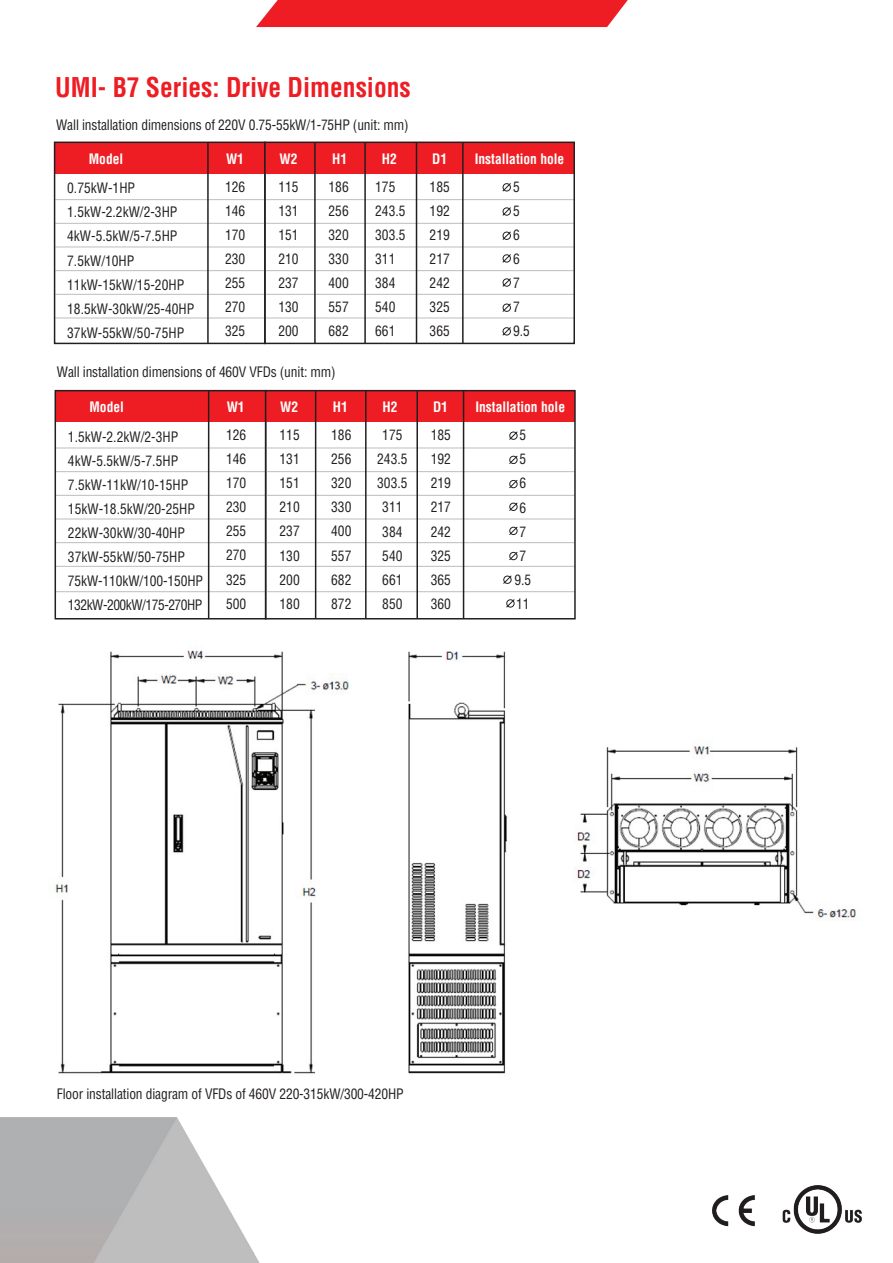
<style>
.page{position:relative;width:893px;height:1263px;background:#fff}
.page>*{position:absolute;margin:0;border:0;box-sizing:border-box;transform-origin:0 0}
.t1{font:700 condensed 26.55px "Helvetica LT Std";color:#ee1d23;scale:.96 1}
.t2{font:condensed 14.1px/24px "Helvetica LT Std";color:#231f20;text-align:justify;scale:.96 1}
.t3{font:700 condensed 14.1px "Helvetica LT Std";color:#fff;scale:.96 1}
</style>
<div class="page">
<img style="left:0;top:1118px;width:260px;height:145px">
<div style="left:256px;top:0;width:372px;height:27px;background:#ee1d23"></div>
<img style="left:712px;top:1185px;width:149px;height:48px">
<img style="left:55px;top:650px;width:803px;height:424px">
<div style="left:55px;top:142px;width:210px;height:32px;background:#ee1d23"></div>
<hr style="left:55px;top:199px;width:209px;height:1px;background:#bcbdc0">
<hr style="left:55px;top:223px;width:209px;height:1px;background:#bcbdc0">
<hr style="left:55px;top:247px;width:209px;height:1px;background:#bcbdc0">
<hr style="left:55px;top:270px;width:209px;height:1px;background:#bcbdc0">
<hr style="left:55px;top:294px;width:209px;height:1px;background:#bcbdc0">
<hr style="left:55px;top:318px;width:209px;height:1px;background:#bcbdc0">
<hr style="left:207px;top:142px;width:2px;height:201px;background:#231f20">
<div style="left:54px;top:142px;width:212px;height:202px;border:2px solid #231f20"></div>
<div style="left:265px;top:142px;width:309px;height:32px;background:#ee1d23"></div>
<hr style="left:266px;top:199px;width:308px;height:1px;background:#bcbdc0">
<hr style="left:266px;top:223px;width:308px;height:1px;background:#bcbdc0">
<hr style="left:266px;top:247px;width:308px;height:1px;background:#bcbdc0">
<hr style="left:266px;top:270px;width:308px;height:1px;background:#bcbdc0">
<hr style="left:266px;top:294px;width:308px;height:1px;background:#bcbdc0">
<hr style="left:266px;top:318px;width:308px;height:1px;background:#bcbdc0">
<hr style="left:314px;top:142px;width:2px;height:201px;background:#231f20">
<hr style="left:364px;top:142px;width:2px;height:201px;background:#231f20">
<hr style="left:416px;top:142px;width:1px;height:201px;background:#231f20">
<hr style="left:462px;top:142px;width:2px;height:201px;background:#231f20">
<div style="left:264px;top:142px;width:311px;height:202px;border:2px solid #231f20"></div>
<svg style="left:502px;top:183px;width:9px;height:9px"></svg>
<svg style="left:502px;top:207px;width:9px;height:9px"></svg>
<svg style="left:502px;top:231px;width:9px;height:9px"></svg>
<svg style="left:502px;top:254px;width:9px;height:9px"></svg>
<svg style="left:502px;top:278px;width:9px;height:9px"></svg>
<svg style="left:502px;top:303px;width:9px;height:9px"></svg>
<svg style="left:502px;top:327px;width:9px;height:9px"></svg>
<div style="left:55px;top:391px;width:211px;height:31px;background:#ee1d23"></div>
<hr style="left:56px;top:448px;width:209px;height:1px;background:#bcbdc0">
<hr style="left:56px;top:471px;width:209px;height:1px;background:#bcbdc0">
<hr style="left:56px;top:495px;width:209px;height:1px;background:#bcbdc0">
<hr style="left:56px;top:519px;width:209px;height:1px;background:#bcbdc0">
<hr style="left:56px;top:542px;width:209px;height:1px;background:#bcbdc0">
<hr style="left:56px;top:566px;width:209px;height:1px;background:#bcbdc0">
<hr style="left:56px;top:591px;width:209px;height:1px;background:#bcbdc0">
<hr style="left:208px;top:391px;width:1px;height:228px;background:#231f20">
<div style="left:55px;top:390px;width:211px;height:229px;border:2px solid #231f20"></div>
<div style="left:266px;top:391px;width:309px;height:31px;background:#ee1d23"></div>
<hr style="left:266px;top:448px;width:309px;height:1px;background:#bcbdc0">
<hr style="left:266px;top:471px;width:309px;height:1px;background:#bcbdc0">
<hr style="left:266px;top:495px;width:309px;height:1px;background:#bcbdc0">
<hr style="left:266px;top:519px;width:309px;height:1px;background:#bcbdc0">
<hr style="left:266px;top:542px;width:309px;height:1px;background:#bcbdc0">
<hr style="left:266px;top:566px;width:309px;height:1px;background:#bcbdc0">
<hr style="left:266px;top:591px;width:309px;height:1px;background:#bcbdc0">
<hr style="left:315px;top:391px;width:1px;height:228px;background:#231f20">
<hr style="left:365px;top:391px;width:2px;height:228px;background:#231f20">
<hr style="left:416px;top:391px;width:2px;height:228px;background:#231f20">
<hr style="left:463px;top:391px;width:1px;height:228px;background:#231f20">
<div style="left:265px;top:390px;width:311px;height:229px;border:2px solid #231f20"></div>
<svg style="left:509px;top:431px;width:9px;height:9px"></svg>
<svg style="left:509px;top:455px;width:9px;height:9px"></svg>
<svg style="left:509px;top:479px;width:9px;height:10px"></svg>
<svg style="left:509px;top:502px;width:9px;height:9px"></svg>
<svg style="left:509px;top:526px;width:9px;height:10px"></svg>
<svg style="left:509px;top:551px;width:9px;height:10px"></svg>
<svg style="left:503px;top:575px;width:9px;height:9px"></svg>
<svg style="left:506px;top:599px;width:9px;height:9px"></svg>
<h1 class="t1" style="left:55px;top:71px;width:372px">UMI- B7 Series: Drive Dimensions</h1>
<p class="t2" style="left:56px;top:113px;width:369px">Wall installation dimensions of 220V 0.75-55kW/1-75HP (unit: mm)</p>
<p class="t3" style="left:280px;top:150px;width:20px">W2</p>
<p class="t3" style="left:332px;top:150px;width:17px">H1</p>
<p class="t3" style="left:382px;top:150px;width:17px">H2</p>
<p class="t3" style="left:432px;top:150px;width:17px">D1</p>
<p class="t3" style="left:475px;top:150px;width:95px">Installation hole</p>
<p class="t3" style="left:89px;top:150px;width:37px">Model</p>
<p class="t2" style="left:67px;top:176px;width:134px;text-align:left">0.75kW-1HP<br>1.5kW-2.2kW/2-3HP<br>4kW-5.5kW/5-7.5HP<br>7.5kW/10HP<br>11kW-15kW/15-20HP<br>18.5kW-30kW/25-40HP<br>37kW-55kW/50-75HP</p>
<p class="t2" style="left:57px;top:360px;width:292px">Wall installation dimensions of 460V VFDs (unit: mm)</p>
<p class="t3" style="left:89px;top:398px;width:37px">Model</p>
<p class="t2" style="left:68px;top:424px;width:142px;text-align:left">1.5kW-2.2kW/2-3HP<br>4kW-5.5kW/5-7.5HP<br>7.5kW-11kW/10-15HP<br>15kW-18.5kW/20-25HP<br>22kW-30kW/30-40HP<br>37kW-55kW/50-75HP<br>75kW-110kW/100-150HP<br>132kW-200kW/175-270HP</p>
<p class="t3" style="left:226px;top:150px;width:20px">W1</p>
<p class="t2" style="left:225px;top:175px;width:23px">126<br>146<br>170<br>230<br>255<br>270<br>325</p>
<p class="t2" style="left:278px;top:175px;width:23px">115<br>131<br>151<br>210<br>237<br>130<br>200</p>
<p class="t2" style="left:329px;top:175px;width:23px">186<br>256<br>320<br>330<br>400<br>557<br>682</p>
<p class="t2" style="left:375px;top:175px;width:33px;text-align:left">175<br>243.5<br>303.5<br>311<br>384<br>540<br>661</p>
<p class="t2" style="left:430px;top:175px;width:23px">185<br>192<br>219<br>217<br>242<br>325<br>365</p>
<p class="t2" style="left:513px;top:175px;width:19px;text-align:left">5<br>5<br>6<br>6<br>7<br>7<br>9.5</p>
<p class="t3" style="left:280px;top:398px;width:20px">W2</p>
<p class="t3" style="left:333px;top:398px;width:17px">H1</p>
<p class="t3" style="left:382px;top:398px;width:17px">H2</p>
<p class="t3" style="left:433px;top:398px;width:17px">D1</p>
<p class="t3" style="left:475px;top:398px;width:95px">Installation hole</p>
<p class="t3" style="left:227px;top:398px;width:20px">W1</p>
<p class="t2" style="left:226px;top:423px;width:23px">126<br>146<br>170<br>230<br>255<br>270<br>325<br>500</p>
<p class="t2" style="left:280px;top:423px;width:23px">115<br>131<br>151<br>210<br>237<br>130<br>200<br>180</p>
<p class="t2" style="left:331px;top:423px;width:23px">186<br>256<br>320<br>330<br>400<br>557<br>682<br>872</p>
<p class="t2" style="left:377px;top:423px;width:33px;text-align:center">175<br>243.5<br>303.5<br>311<br>384<br>540<br>661<br>850</p>
<p class="t2" style="left:431px;top:423px;width:23px">185<br>192<br>219<br>217<br>242<br>325<br>365<br>360</p>
<p class="t2" style="left:514px;top:423px;width:19px;text-align:center">5<br>5<br>6<br>6<br>7<br>7<br>9.5<br>11</p>
<p class="t2" style="left:57px;top:1082px;width:363px">Floor installation diagram of VFDs of 460V 220-315kW/300-420HP</p>
</div>
